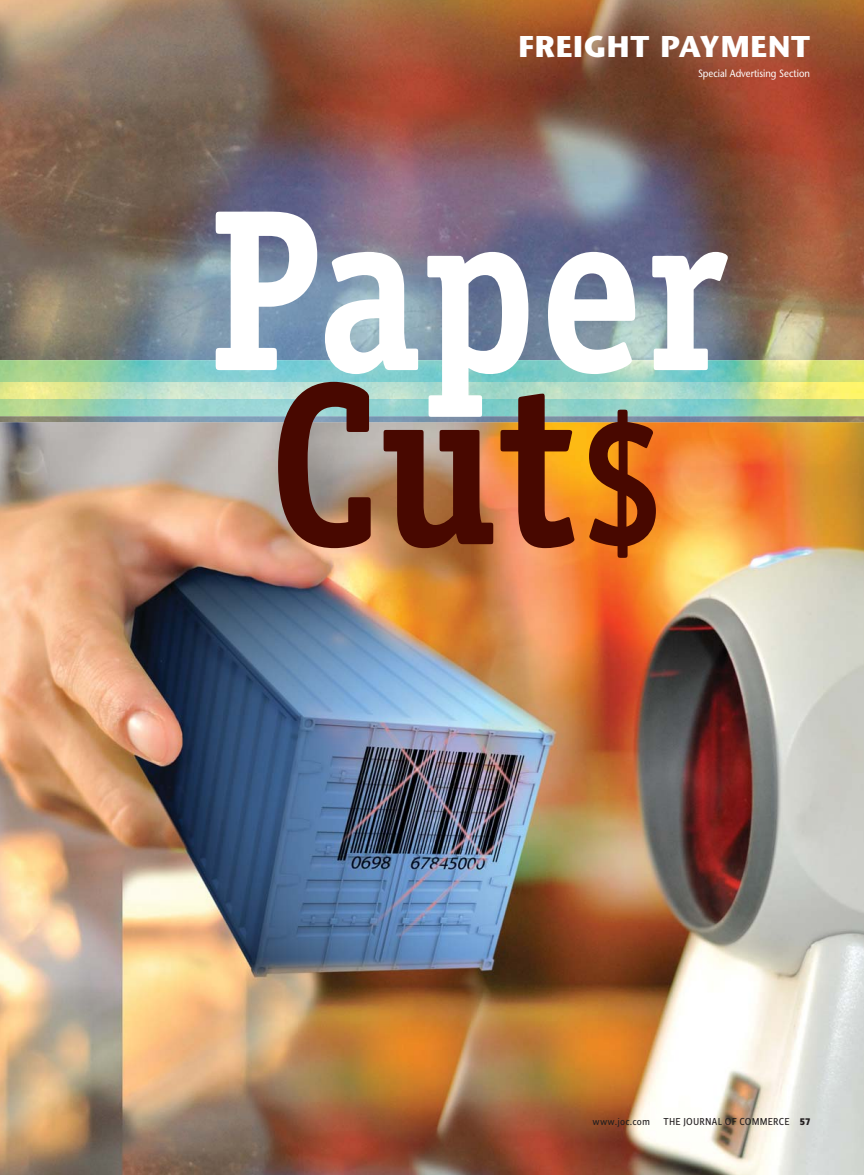
<style>
.page{position:relative;width:864px;height:1175px;background:#fff}
.page>*{position:absolute;margin:0;border:0;box-sizing:border-box;transform-origin:0 0}
.t1{font:700 231.15px/174px "Officina Serif";letter-spacing:.005em;color:#fff;scale:.9 1}
.t2{font:700 30px "Stone Sans Std";letter-spacing:.025em;color:#fff}
.t3{font:10.5px "Zine Sans Dis";letter-spacing:.02em;color:#231f20}
.t4{font:500 10.5px "Stone Sans Std";color:#fff;scale:.9 1}
.s1{color:#480800}
.s2{font-size:180px;color:#480800}
.s3{font-weight:800}
</style>
<div class="page">
<img style="left:0;top:422px;width:864px;height:752px">
<img style="left:0;top:0;width:864px;height:422px">
<svg style="left:0;top:360px;width:864px;height:56px;background:#95d2bb"></svg>
<img style="left:0;top:382px;width:864px;height:16px">
<h2 class="t2" style="left:519px;top:29px;width:293px">FREIGHT PAYMENT</h2>
<p class="t4" style="left:698px;top:68px;width:126px">Special Advertising Section</p>
<h1 class="t1" style="left:207px;top:223px;width:580px">Paper<br><span class="s1">Cut</span><span class="s2">$</span></h1>
<p class="t3" style="left:593px;top:1118px;width:59px">www.joc.com</p>
<p class="t3" style="left:663px;top:1118px;width:148px">THE JOURNAL OF COMMERCE <span class="s3">57</span></p>
</div>
